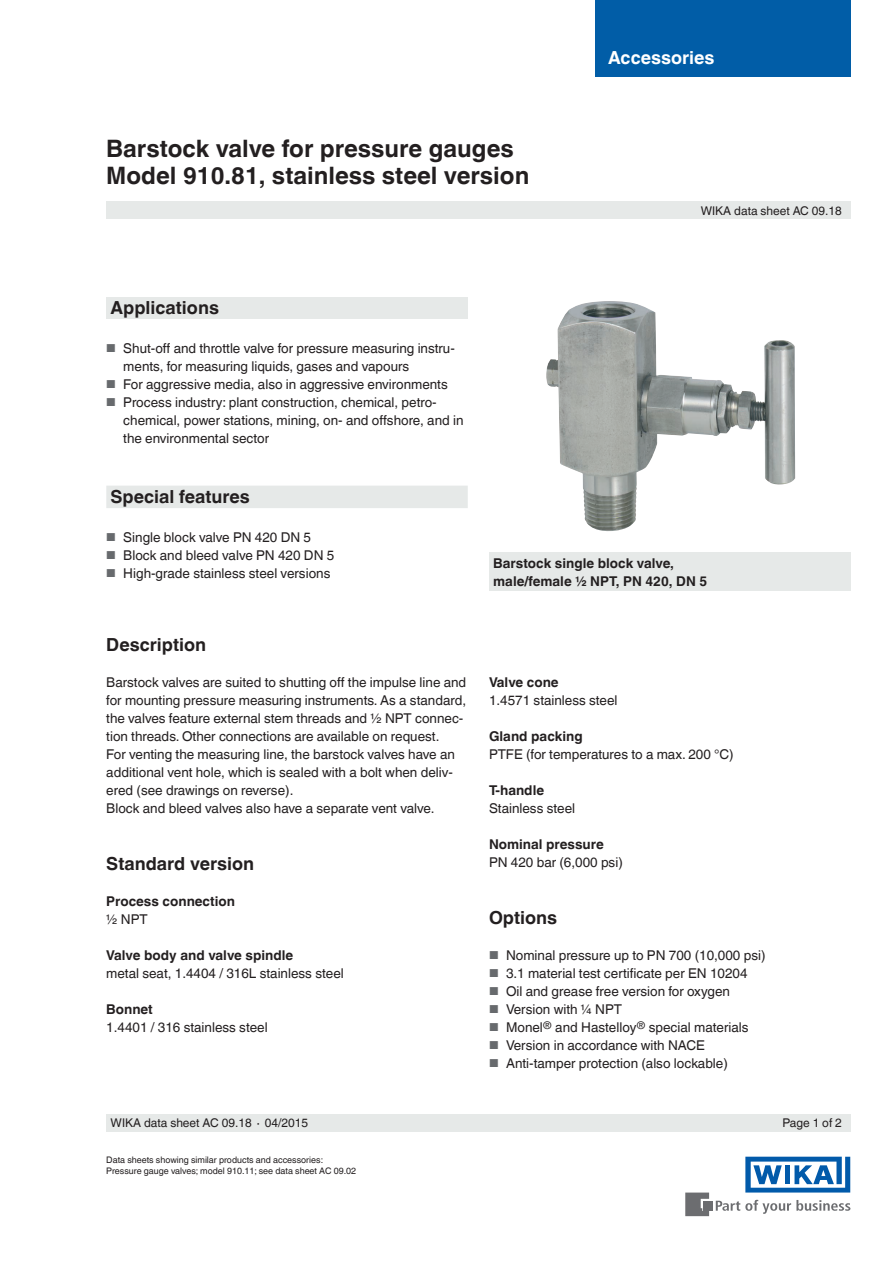
<style>
.page{position:relative;width:893px;height:1263px;background:#fff}
.page>*{position:absolute;margin:0;border:0;box-sizing:border-box;transform-origin:0 0}
.t1{font:700 24px/27px "Helvetica World";color:#231f20}
.t2{font:700 18px "Helvetica World";color:#231f20}
.t3{font:700 18px "Helvetica World";color:#fff}
.t4{font:13.5px/18px "Helvetica World";color:#231f20}
.t5{font:700 13.5px/18px "Helvetica World";color:#231f20}
.t6{font:12px "Helvetica World";color:#231f20}
.t7{font:9px/10.5px "Helvetica World";color:#231f20}
.s1{font-size:11.55px;color:#676a6d}
</style>
<div class="page">
<div style="left:106px;top:298px;width:362px;height:21px;background:#e6e9e8"></div>
<svg style="left:716px;top:1200px;width:134px;height:14px"></svg>
<div style="left:703px;top:1201px;width:9px;height:9px;background:#6c6d70"></div>
<svg style="left:685px;top:1192px;width:24px;height:24px"></svg>
<svg style="left:745px;top:1157px;width:105px;height:35px"></svg>
<div style="left:106px;top:202px;width:744px;height:17px;background:#e6e9e8"></div>
<div style="left:106px;top:1114px;width:744px;height:17px;background:#e6e9e8"></div>
<img style="left:546px;top:301px;width:249px;height:230px">
<div style="left:106px;top:486px;width:362px;height:22px;background:#e6e9e8"></div>
<div style="left:595px;top:0;width:255px;height:77px;background:#015da7"></div>
<div style="left:489px;top:553px;width:361px;height:38px;background:#e6e9e8"></div>
<h1 class="t1" style="left:106px;top:135px;width:424px">Barstock valve for pressure gauges<br>Model 910.81, stainless steel version</h1>
<h2 class="t2" style="left:111px;top:297px;width:110px">Applications</h2>
<p class="t4" style="left:123px;top:339px;width:333px;text-indent:-17px"><span class="s1">■</span> Shut-off and throttle valve for pressure measuring instru&shy;ments, for measuring liquids, gases and vapours</p>
<p class="t4" style="left:106px;top:375px;width:343px"><span class="s1">■</span> For aggressive media, also in aggressive environments</p>
<p class="t4" style="left:123px;top:393px;width:342px;text-indent:-17px"><span class="s1">■</span> Process industry: plant construction, chemical, petro&shy;chemical, power stations, mining, on- and offshore, and in the environmental sector</p>
<h2 class="t3" style="left:608px;top:47px;width:108px">Accessories</h2>
<p class="t6" style="left:701px;top:204px;width:143px">WIKA data sheet AC 09.18</p>
<h2 class="t2" style="left:111px;top:486px;width:141px">Special features</h2>
<p class="t4" style="left:106px;top:528px;width:206px"><span class="s1">■</span> Single block valve PN 420 DN 5</p>
<p class="t4" style="left:106px;top:546px;width:230px"><span class="s1">■</span> Block and bleed valve PN 420 DN 5</p>
<p class="t4" style="left:106px;top:564px;width:226px"><span class="s1">■</span> High-grade stainless steel versions</p>
<h2 class="t2" style="left:106px;top:634px;width:101px">Description</h2>
<p class="t4" style="left:106px;top:673px;width:362px">Barstock valves are suited to shutting off the impulse line and for mounting pressure measuring instruments. As a standard, the valves feature external stem threads and ½ NPT connec&shy;tion threads. Other connections are available on request.<br>For venting the measuring line, the barstock valves have an additional vent hole, which is sealed with a bolt when deliv&shy;ered (see drawings on reverse).<br>Block and bleed valves also have a separate vent valve.</p>
<h2 class="t2" style="left:106px;top:853px;width:149px">Standard version</h2>
<p class="t5" style="left:106px;top:892px;width:130px">Process connection</p>
<p class="t4" style="left:106px;top:910px;width:43px">½ NPT</p>
<p class="t5" style="left:106px;top:946px;width:188px">Valve body and valve spindle</p>
<p class="t4" style="left:106px;top:964px;width:239px">metal seat, 1.4404 / 316L stainless steel</p>
<p class="t5" style="left:106px;top:1000px;width:48px">Bonnet</p>
<p class="t4" style="left:106px;top:1018px;width:163px">1.4401 / 316 stainless steel</p>
<p class="t5" style="left:493px;top:554px;width:216px">Barstock single block valve, male/female ½ NPT, PN 420, DN 5</p>
<p class="t5" style="left:489px;top:673px;width:71px">Valve cone</p>
<p class="t4" style="left:489px;top:691px;width:130px">1.4571 stainless steel</p>
<p class="t5" style="left:489px;top:727px;width:95px">Gland packing</p>
<p class="t4" style="left:489px;top:745px;width:246px">PTFE (for temperatures to a max. 200 °C)</p>
<p class="t5" style="left:489px;top:781px;width:57px">T-handle</p>
<p class="t4" style="left:489px;top:799px;width:88px">Stainless steel</p>
<p class="t5" style="left:489px;top:835px;width:116px">Nominal pressure</p>
<p class="t4" style="left:489px;top:853px;width:135px">PN 420 bar (6,000 psi)</p>
<h2 class="t2" style="left:489px;top:907px;width:70px">Options</h2>
<p class="t4" style="left:489px;top:946px;width:278px"><span class="s1">■</span> Nominal pressure up to PN 700 (10,000 psi)</p>
<p class="t4" style="left:489px;top:964px;width:260px"><span class="s1">■</span> 3.1 material test certificate per EN 10204</p>
<p class="t4" style="left:489px;top:982px;width:242px"><span class="s1">■</span> Oil and grease free version for oxygen</p>
<p class="t4" style="left:489px;top:1000px;width:134px"><span class="s1">■</span> Version with ¼ NPT</p>
<p class="t4" style="left:489px;top:1018px;width:261px"><span class="s1">■</span> Monel<sup>®</sup> and Hastelloy<sup>®</sup> special materials</p>
<p class="t4" style="left:489px;top:1036px;width:217px"><span class="s1">■</span> Version in accordance with NACE</p>
<p class="t4" style="left:489px;top:1054px;width:240px"><span class="s1">■</span> Anti-tamper protection (also lockable)</p>
<p class="t6" style="left:111px;top:1116px;width:199px">WIKA data sheet AC 09.18 ∙ 04/2015</p>
<p class="t6" style="left:782px;top:1116px;width:61px">Page 1 of 2</p>
<p class="t7" style="left:106px;top:1155px;width:251px">Data sheets showing similar products and accessories:<br>Pressure gauge valves; model 910.11; see data sheet AC 09.02</p>
</div>
